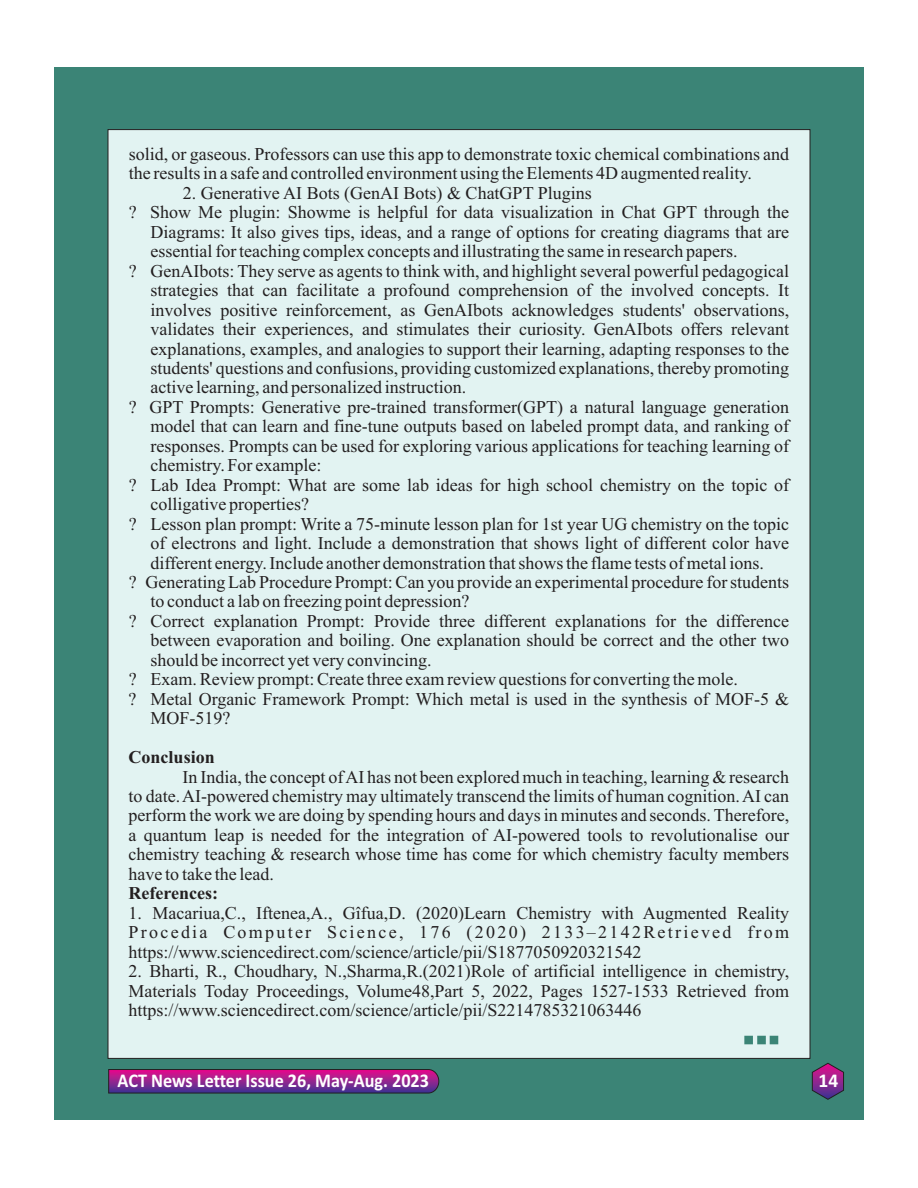
<style>
.page{position:relative;width:918px;height:1188px;background:#fff}
.page>*{position:absolute;margin:0;border:0;box-sizing:border-box;transform-origin:0 0}
.t1{font:700 19.5px "Calibri";color:#fff;scale:.93 1}
.t2{font:700 19.5px "Calibri";color:#fff}
.t3{font:18px/19.5px "Times New Roman";color:#231f20;text-align:justify}
.t4{font:700 18px "Times New Roman";color:#231f20}
</style>
<div class="page">
<div style="left:54px;top:68px;width:810px;height:1052px;background:#3b8476"></div>
<svg style="left:812px;top:1063px;width:32px;height:37px"></svg>
<div style="left:108px;top:129px;width:702px;height:930px;background:#e2f3f2"></div>
<svg style="left:744px;top:1036px;width:34px;height:8px"></svg>
<svg style="left:108px;top:1069px;width:331px;height:24px;background:#8b2187"></svg>
<p class="t3" style="left:129px;top:146px;width:662px">solid, or gaseous. Professors can use this app to demonstrate toxic chemical combinations and the results in a safe and controlled environment using the Elements 4D augmented reality.</p>
<p class="t3" style="left:183px;top:185px;width:411px">2. Generative AI Bots (GenAI Bots) &amp; ChatGPT Plugins</p>
<p class="t3" style="left:129px;top:204px;width:662px">? Show Me plugin: Showme is helpful for data visualization in Chat GPT through the</p>
<p class="t3" style="left:151px;top:224px;width:640px">Diagrams: It also gives tips, ideas, and a range of options for creating diagrams that are</p>
<p class="t3" style="left:151px;top:243px;width:588px">essential for teaching complex concepts and illustrating the same in research papers.</p>
<p class="t3" style="left:129px;top:263px;width:662px">? GenAIbots: They serve as agents to think with, and highlight several powerful pedagogical</p>
<p class="t3" style="left:151px;top:282px;width:640px">strategies that can facilitate a profound comprehension of the involved concepts. It</p>
<p class="t3" style="left:151px;top:302px;width:640px">involves positive reinforcement, as GenAIbots acknowledges students' observations,</p>
<p class="t3" style="left:151px;top:321px;width:640px">validates their experiences, and stimulates their curiosity. GenAIbots offers relevant</p>
<p class="t3" style="left:151px;top:340px;width:640px">explanations, examples, and analogies to support their learning, adapting responses to the</p>
<p class="t3" style="left:151px;top:360px;width:640px">students' questions and confusions, providing customized explanations, thereby promoting</p>
<p class="t3" style="left:151px;top:379px;width:317px">active learning, and personalized instruction.</p>
<p class="t3" style="left:129px;top:399px;width:662px">? GPT Prompts: Generative pre-trained transformer(GPT) a natural language generation</p>
<p class="t3" style="left:151px;top:418px;width:640px">model that can learn and fine-tune outputs based on labeled prompt data, and ranking of</p>
<p class="t3" style="left:151px;top:438px;width:640px">responses. Prompts can be used for exploring various applications for teaching learning of</p>
<p class="t3" style="left:151px;top:457px;width:172px">chemistry. For example:</p>
<p class="t3" style="left:129px;top:477px;width:662px">? Lab Idea Prompt: What are some lab ideas for high school chemistry on the topic of</p>
<p class="t3" style="left:151px;top:496px;width:160px">colligative properties?</p>
<p class="t3" style="left:129px;top:516px;width:662px">? Lesson plan prompt: Write a 75-minute lesson plan for 1st year UG chemistry on the topic</p>
<p class="t3" style="left:151px;top:535px;width:640px">of electrons and light. Include a demonstration that shows light of different color have</p>
<p class="t3" style="left:151px;top:555px;width:615px">different energy. Include another demonstration that shows the flame tests of metal ions.</p>
<p class="t3" style="left:129px;top:574px;width:662px">? Generating Lab Procedure Prompt: Can you provide an experimental procedure for students</p>
<p class="t3" style="left:151px;top:593px;width:320px">to conduct a lab on freezing point depression?</p>
<p class="t3" style="left:129px;top:613px;width:662px">? Correct explanation Prompt: Provide three different explanations for the difference</p>
<p class="t3" style="left:151px;top:632px;width:640px">between evaporation and boiling. One explanation should be correct and the other two</p>
<p class="t3" style="left:151px;top:652px;width:282px">should be incorrect yet very convincing.</p>
<p class="t3" style="left:129px;top:671px;width:611px">? Exam. Review prompt: Create three exam review questions for converting the mole.</p>
<p class="t3" style="left:129px;top:691px;width:662px">? Metal Organic Framework Prompt: Which metal is used in the synthesis of MOF-5 &amp;</p>
<p class="t3" style="left:151px;top:710px;width:81px">MOF-519?</p>
<p class="t4" style="left:129px;top:751px;width:88px">Conclusion</p>
<p class="t3" style="left:129px;top:769px;width:662px;text-indent:54px">In India, the concept of AI has not been explored much in teaching, learning &amp; research to date. AI-powered chemistry may ultimately transcend the limits of human cognition. AI can perform the work we are doing by spending hours and days in minutes and seconds. Therefore, a quantum leap is needed for the integration of AI-powered tools to revolutionalise our chemistry teaching &amp; research whose time has come for which chemistry faculty members have to take the lead.</p>
<p class="t4" style="left:129px;top:887px;width:91px">References:</p>
<p class="t3" style="left:129px;top:905px;width:662px">1. Macariua,C., Iftenea,A., Gîfua,D. (2020)Learn Chemistry with Augmented Reality Procedia Computer Science, 176 (2020) 2133–2142Retrieved from https://www.sciencedirect.com/science/article/pii/S1877050920321542</p>
<p class="t3" style="left:129px;top:963px;width:662px">2. Bharti, R., Choudhary, N.,Sharma,R.(2021)Role of artificial intelligence in chemistry, Materials Today Proceedings, Volume48,Part 5, 2022, Pages 1527-1533 Retrieved from https://www.sciencedirect.com/science/article/pii/S2214785321063446</p>
<p class="t1" style="left:118px;top:1072px;width:336px">ACT News Letter Issue 26, May-Aug. 2023</p>
<p class="t2" style="left:819px;top:1073px;width:21px">14</p>
</div>
